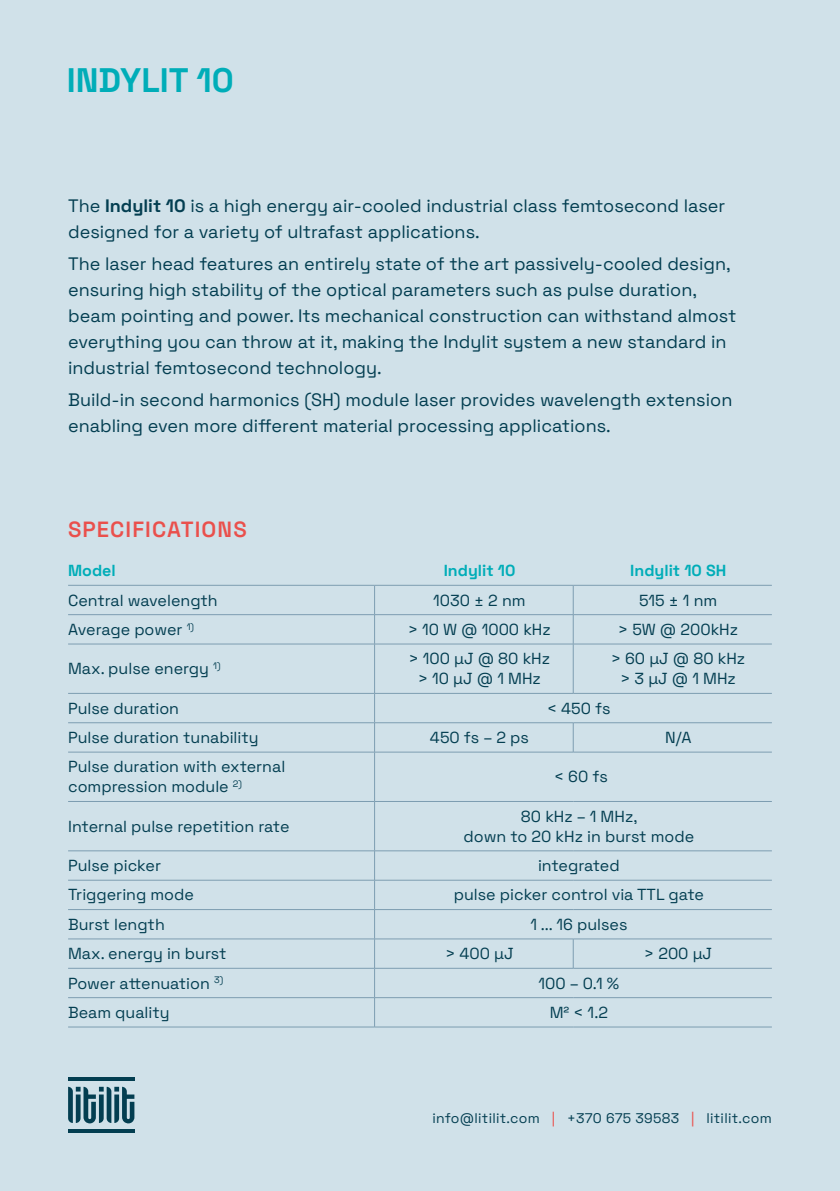
<style>
.page{position:relative;width:840px;height:1191px;background:#fff}
.page>*{position:absolute;margin:0;border:0;box-sizing:border-box;transform-origin:0 0}
.t1{font:700 34px "Space Grotesk";color:#00adb8}
.t2{font:600 22px "Space Grotesk";letter-spacing:.05em;color:#ea504c}
.t3{font:18px/26px "Space Grotesk";color:#033e51}
.t4{font:16px/20px "Space Grotesk";color:#033e51;text-align:center}
.t5{font:700 16px "Space Grotesk";color:#00adb8}
.t6{font:14px "Space Grotesk";letter-spacing:.02em;color:#033e51}
.s1{font-weight:700}
.s2{color:#ea504c}
</style>
<div class="page">
<div style="left:0;top:0;width:839px;height:1191px;background:#d0e1e9"></div>
<svg style="left:68px;top:1086px;width:66px;height:37px"></svg>
<hr style="left:68px;top:1077px;width:66px;height:4px;background:#033e51">
<svg style="left:68px;top:1129px;width:66px;height:3px"></svg>
<hr style="left:68px;top:585px;width:306px;height:1px;background:#7d9db1">
<hr style="left:374px;top:585px;width:199px;height:1px;background:#7d9db1">
<hr style="left:573px;top:585px;width:198px;height:1px;background:#7d9db1">
<hr style="left:68px;top:614px;width:306px;height:1px;background:#7d9db1">
<hr style="left:374px;top:614px;width:199px;height:1px;background:#7d9db1">
<hr style="left:573px;top:614px;width:198px;height:1px;background:#7d9db1">
<svg style="left:572px;top:585px;width:1px;height:58px"></svg>
<hr style="left:68px;top:643px;width:306px;height:1px;background:#7d9db1">
<hr style="left:374px;top:643px;width:199px;height:1px;background:#7d9db1">
<hr style="left:573px;top:643px;width:198px;height:1px;background:#7d9db1">
<hr style="left:572px;top:644px;width:1px;height:49px;background:#7d9db1">
<hr style="left:68px;top:693px;width:306px;height:1px;background:#7d9db1">
<hr style="left:68px;top:722px;width:306px;height:1px;background:#7d9db1">
<svg style="left:572px;top:723px;width:1px;height:28px"></svg>
<hr style="left:68px;top:751px;width:306px;height:1px;background:#7d9db1">
<hr style="left:68px;top:801px;width:306px;height:1px;background:#7d9db1">
<hr style="left:68px;top:850px;width:306px;height:1px;background:#7d9db1">
<hr style="left:68px;top:880px;width:306px;height:1px;background:#7d9db1">
<hr style="left:68px;top:909px;width:306px;height:1px;background:#7d9db1">
<hr style="left:68px;top:938px;width:306px;height:1px;background:#7d9db1">
<svg style="left:572px;top:939px;width:1px;height:29px"></svg>
<hr style="left:68px;top:968px;width:306px;height:1px;background:#7d9db1">
<hr style="left:68px;top:997px;width:306px;height:1px;background:#7d9db1">
<hr style="left:68px;top:1026px;width:306px;height:1px;background:#7d9db1">
<svg style="left:374px;top:585px;width:1px;height:59px"></svg>
<hr style="left:374px;top:644px;width:1px;height:49px;background:#7d9db1">
<hr style="left:374px;top:693px;width:199px;height:1px;background:#7d9db1">
<svg style="left:374px;top:693px;width:1px;height:58px"></svg>
<hr style="left:573px;top:693px;width:198px;height:1px;background:#7d9db1">
<hr style="left:374px;top:722px;width:199px;height:1px;background:#7d9db1">
<hr style="left:573px;top:722px;width:198px;height:1px;background:#7d9db1">
<hr style="left:374px;top:751px;width:199px;height:1px;background:#7d9db1">
<hr style="left:374px;top:752px;width:1px;height:49px;background:#7d9db1">
<hr style="left:573px;top:751px;width:198px;height:1px;background:#7d9db1">
<hr style="left:374px;top:801px;width:199px;height:1px;background:#7d9db1">
<hr style="left:374px;top:801px;width:1px;height:49px;background:#7d9db1">
<hr style="left:573px;top:801px;width:198px;height:1px;background:#7d9db1">
<hr style="left:374px;top:850px;width:199px;height:1px;background:#7d9db1">
<hr style="left:573px;top:850px;width:198px;height:1px;background:#7d9db1">
<hr style="left:374px;top:880px;width:199px;height:1px;background:#7d9db1">
<hr style="left:573px;top:880px;width:198px;height:1px;background:#7d9db1">
<hr style="left:374px;top:909px;width:199px;height:1px;background:#7d9db1">
<hr style="left:573px;top:909px;width:198px;height:1px;background:#7d9db1">
<hr style="left:374px;top:938px;width:199px;height:1px;background:#7d9db1">
<hr style="left:573px;top:938px;width:198px;height:1px;background:#7d9db1">
<hr style="left:374px;top:968px;width:199px;height:1px;background:#7d9db1">
<hr style="left:573px;top:968px;width:198px;height:1px;background:#7d9db1">
<hr style="left:374px;top:997px;width:199px;height:1px;background:#7d9db1">
<svg style="left:374px;top:851px;width:1px;height:175px"></svg>
<hr style="left:573px;top:997px;width:198px;height:1px;background:#7d9db1">
<hr style="left:374px;top:1026px;width:199px;height:1px;background:#7d9db1">
<hr style="left:573px;top:1026px;width:198px;height:1px;background:#7d9db1">
<h1 class="t1" style="left:67px;top:55px;width:169px">INDYLIT 10</h1>
<p class="t3" style="left:68px;top:192px;width:658px">The <span class="s1">Indylit 10</span> is a high energy air-cooled industrial class femtosecond laser designed for a variety of ultrafast applications.</p>
<p class="t3" style="left:68px;top:250px;width:669px">The laser head features an entirely state of the art passively-cooled design, ensuring high stability of the optical parameters such as pulse duration, beam pointing and power. Its mechanical construction can withstand almost everything you can throw at it, making the Indylit system a new standard in industrial femtosecond technology.</p>
<p class="t3" style="left:68px;top:385px;width:665px">Build-in second harmonics (SH) module laser provides wavelength extension enabling even more different material processing applications.</p>
<p class="t2" style="left:68px;top:513px;width:180px">SPECIFICATIONS</p>
<p class="t5" style="left:68px;top:559px;width:49px">Model</p>
<p class="t5" style="left:443px;top:559px;width:73px">Indylit 10</p>
<p class="t5" style="left:630px;top:559px;width:97px">Indylit 10 SH</p>
<p class="t4" style="left:68px;top:589px;width:151px">Central wavelength</p>
<p class="t4" style="left:433px;top:589px;width:94px">1030 ± 2 nm</p>
<p class="t4" style="left:638px;top:589px;width:80px">515 ± 1 nm</p>
<p class="t4" style="left:68px;top:618px;width:127px">Average power <sup>1)</sup></p>
<p class="t4" style="left:408px;top:618px;width:144px">&gt; 10 W @ 1000 kHz</p>
<p class="t4" style="left:618px;top:618px;width:121px">&gt; 5W @ 200kHz</p>
<p class="t4" style="left:68px;top:658px;width:154px">Max. pulse energy <sup>1)</sup></p>
<p class="t4" style="left:408px;top:648px;width:143px">&gt; 100 μJ @ 80 kHz &gt; 10 μJ @ 1 MHz</p>
<p class="t4" style="left:610px;top:648px;width:136px">&gt; 60 μJ @ 80 kHz &gt; 3 μJ @ 1 MHz</p>
<p class="t4" style="left:68px;top:697px;width:112px">Pulse duration</p>
<p class="t4" style="left:547px;top:697px;width:65px">&lt; 450 fs</p>
<p class="t4" style="left:68px;top:726px;width:192px">Pulse duration tunability</p>
<p class="t4" style="left:430px;top:726px;width:100px">450 fs – 2 ps</p>
<p class="t4" style="left:664px;top:726px;width:28px">N/A</p>
<p class="t4" style="left:68px;top:756px;width:218px;text-align:left">Pulse duration with external compression module <sup>2)</sup></p>
<p class="t4" style="left:554px;top:766px;width:55px">&lt; 60 fs</p>
<p class="t4" style="left:68px;top:815px;width:223px">Internal pulse repetition rate</p>
<p class="t4" style="left:463px;top:805px;width:232px">80 kHz – 1 MHz,<br>down to 20 kHz in burst mode</p>
<p class="t4" style="left:68px;top:854px;width:94px">Pulse picker</p>
<p class="t4" style="left:537px;top:854px;width:83px">integrated</p>
<p class="t4" style="left:68px;top:884px;width:127px">Triggering mode</p>
<p class="t4" style="left:453px;top:884px;width:251px">pulse picker control via TTL gate</p>
<p class="t4" style="left:68px;top:913px;width:98px">Burst length</p>
<p class="t4" style="left:530px;top:913px;width:98px">1 ... 16 pulses</p>
<p class="t4" style="left:68px;top:942px;width:160px">Max. energy in burst</p>
<p class="t4" style="left:445px;top:942px;width:70px">&gt; 400 μJ</p>
<p class="t4" style="left:644px;top:942px;width:69px">&gt; 200 μJ</p>
<p class="t4" style="left:68px;top:972px;width:156px">Power attenuation <sup>3)</sup></p>
<p class="t4" style="left:538px;top:972px;width:82px">100 – 0.1 %</p>
<p class="t4" style="left:68px;top:1001px;width:103px">Beam quality</p>
<p class="t4" style="left:549px;top:1001px;width:60px">M² &lt; 1.2</p>
<p class="t6" style="left:432px;top:1107px;width:341px">info@litilit.com <span class="s2">|</span> +370 675 39583 <span class="s2">|</span> litilit.com</p>
</div>
